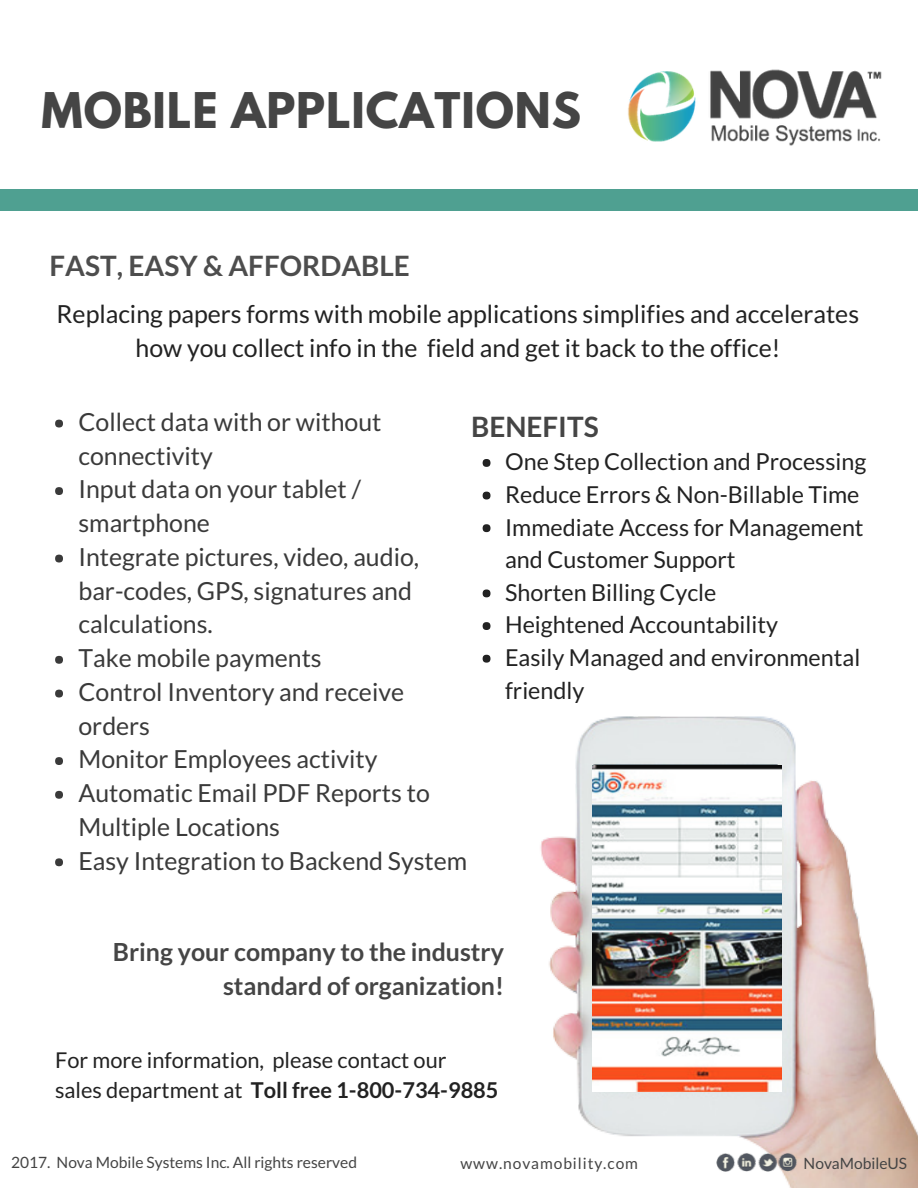
<style>
.page{position:relative;width:918px;height:1188px;background:#fff}
.page>*{position:absolute;margin:0;border:0;box-sizing:border-box;transform-origin:0 0}
.t1{font:700 43.65px "League Spartan";letter-spacing:.02em;color:#454545}
.t2{font:700 28.05px "Lato";color:#4d4d4d}
.t3{font:700 28.05px "Lato";color:#454545}
.t4{font:24.9px/33.8px "Lato";color:#3a3a3a}
.t5{font:24.9px/33.8px "Lato";color:#222;text-align:center}
.t6{font:700 24.9px/33.8px "Lato";color:#454545;text-align:right}
.t7{font:23.4px/32.7px "Lato";color:#222}
.t8{font:21.75px/30.3px "Lato";color:#222}
.t9{font:15.6px "Lato";color:#444}
.t10{font:15.6px "Lato";letter-spacing:.06em;color:#444}
.s1{font-weight:700}
</style>
<div class="page">
<img style="left:540px;top:716px;width:378px;height:472px">
<div style="left:55px;top:420px;width:8px;height:8px;background:#3a3a3a;border-radius:50%"></div>
<div style="left:55px;top:487px;width:8px;height:8px;background:#3a3a3a;border-radius:50%"></div>
<div style="left:55px;top:555px;width:8px;height:7px;background:#3a3a3a;border-radius:50%"></div>
<div style="left:55px;top:656px;width:8px;height:8px;background:#3a3a3a;border-radius:50%"></div>
<div style="left:55px;top:690px;width:8px;height:8px;background:#3a3a3a;border-radius:50%"></div>
<div style="left:55px;top:757px;width:8px;height:8px;background:#3a3a3a;border-radius:50%"></div>
<div style="left:55px;top:791px;width:8px;height:8px;background:#3a3a3a;border-radius:50%"></div>
<div style="left:55px;top:858px;width:8px;height:8px;background:#3a3a3a;border-radius:50%"></div>
<div style="left:483px;top:459px;width:7px;height:8px;background:#222;border-radius:50%"></div>
<div style="left:483px;top:492px;width:7px;height:8px;background:#222;border-radius:50%"></div>
<div style="left:483px;top:524px;width:7px;height:8px;background:#222;border-radius:50%"></div>
<div style="left:483px;top:590px;width:7px;height:7px;background:#222;border-radius:50%"></div>
<div style="left:483px;top:622px;width:7px;height:8px;background:#222;border-radius:50%"></div>
<div style="left:483px;top:655px;width:7px;height:8px;background:#222;border-radius:50%"></div>
<img style="left:593px;top:765px;width:189px;height:326px">
<div style="left:0;top:189px;width:918px;height:21px;background:#4fa091"></div>
<img style="left:713px;top:1149px;width:86px;height:27px">
<img style="left:628px;top:69px;width:254px;height:77px">
<h1 class="t1" style="left:42px;top:89px;width:541px">MOBILE APPLICATIONS</h1>
<p class="t2" style="left:49px;top:248px;width:362px">FAST, EASY &amp; AFFORDABLE</p>
<p class="t5" style="left:57px;top:296px;width:804px">Replacing papers forms with mobile applications simplifies and accelerates how you collect info in the field and get it back to the office!</p>
<p class="t4" style="left:78px;top:404px;width:390px">Collect data with or without connectivity<br>Input data on your tablet / smartphone<br>Integrate pictures, video, audio, bar-codes, GPS, signatures and calculations.<br>Take mobile payments<br>Control Inventory and receive orders<br>Monitor Employees activity<br>Automatic Email PDF Reports to<br>Multiple Locations<br>Easy Integration to Backend System</p>
<p class="t3" style="left:471px;top:409px;width:129px">BENEFITS</p>
<p class="t7" style="left:505px;top:445px;width:363px">One Step Collection and Processing<br>Reduce Errors &amp; Non-Billable Time<br>Immediate Access for Management and Customer Support<br>Shorten Billing Cycle<br>Heightened Accountability<br>Easily Managed and environmental friendly</p>
<p class="t6" style="left:113px;top:934px;width:393px">Bring your company to the industry standard of organization!</p>
<p class="t8" style="left:55px;top:1044px;width:445px">For more information, please contact our sales department at <span class="s1">Toll free 1-800-734-9885</span></p>
<p class="t9" style="left:11px;top:1152px;width:347px">2017. Nova Mobile Systems Inc. All rights reserved</p>
<p class="t10" style="left:460px;top:1153px;width:179px">www.novamobility.com</p>
<p class="t9" style="left:804px;top:1153px;width:105px">NovaMobileUS</p>
</div>
